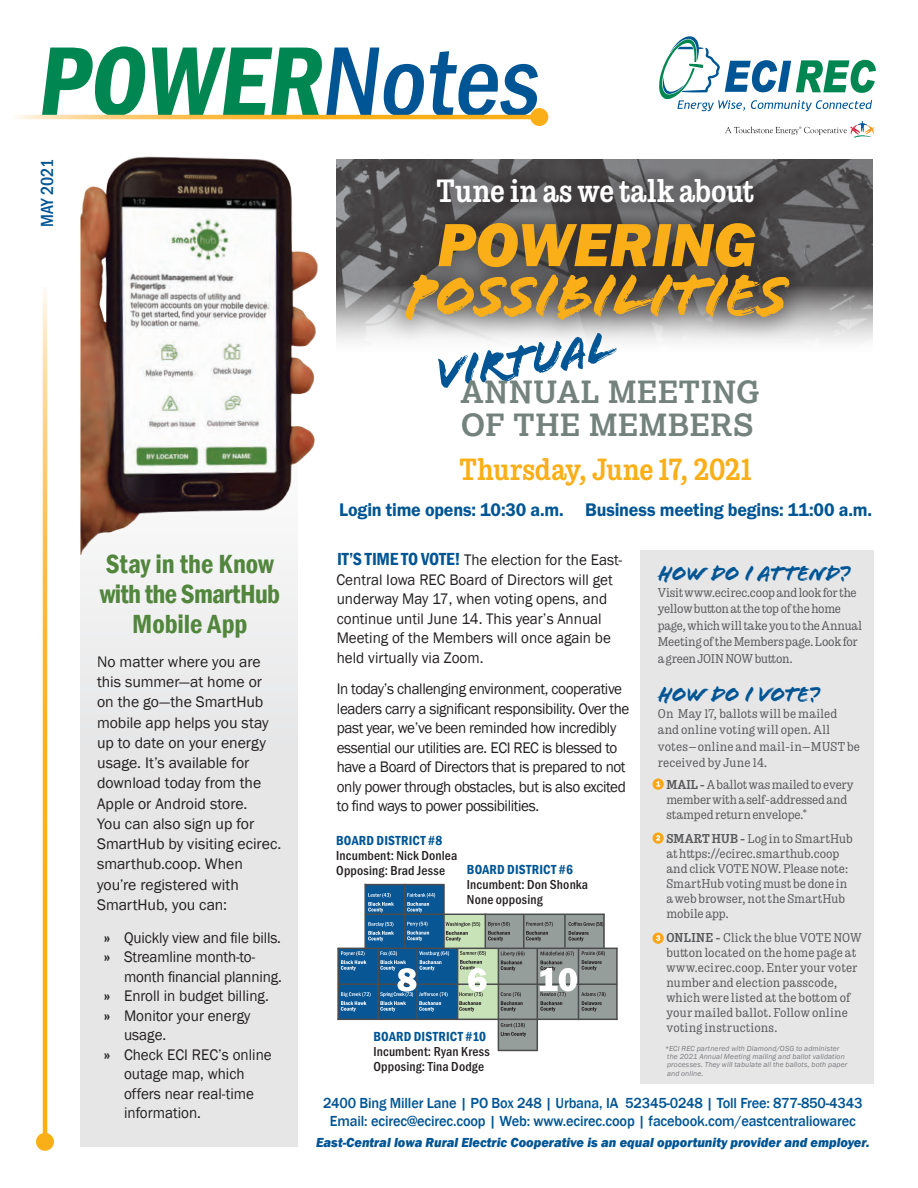
<style>
.page{position:relative;width:918px;height:1188px;background:#fff}
.page>*{position:absolute;margin:0;border:0;box-sizing:border-box;transform-origin:0 0}
.t1{font:italic 800 63px "Franklin Gothic";color:#faaf18}
.t2{font:62.4px "Flood Std";letter-spacing:-.025em;color:#faaf18}
.t3{font:46.8px "Flood Std";color:#005594}
._14_sans_serif_body{font:700 30.6px/33px "Lexia";letter-spacing:.02em;color:#74827d}
.t4{font:500 30px "Trevor";color:#fff}
.t5{font:500 28.5px "Trevor";color:#faaf18}
.t6{font:600 condensed 27px/30px "Franklin Gothic";letter-spacing:-.005em;color:#51863c;text-align:center}
.t7{font:22.5px "Flood Std";letter-spacing:-.02em;color:#005594}
._14_small_white_sans{font:18.9px "Franklin Gothic URW Dem";letter-spacing:-.01em;color:#005594;scale:.95 1}
.t8{font:500 condensed 18px "Franklin Gothic";color:#005594}
._14_sans_serif_body-2{font:15.75px/19.5px "Franklin Gothic";letter-spacing:-.01em;color:#231f20;scale:.96 1}
.Insert_-_Body_copy{font:15.75px/20.2px "Franklin Gothic";letter-spacing:-.005em;color:#231f20}
.t9{font:500 15px "Franklin Gothic";letter-spacing:-.01em;color:#005594;scale:.96 1}
._14_serif_body_copy{font:500 13.5px "Franklin Gothic URW Con";letter-spacing:.01em;color:#231f20}
.t10{font:italic 800 13.5px "Franklin Gothic";color:#005594;scale:.96 1}
._14_serif_body_copy-2{font:600 condensed 13.5px "Franklin Gothic";letter-spacing:.015em;color:#005594}
.t11{font:300 12px/15px "Trevor";letter-spacing:.005em;color:#57585a;scale:1.06 1}
._14_sans_caption{font:italic 7.5px/8.2px "Franklin Gothic";letter-spacing:.015em;color:#787a7d}
.s1{font-weight:600;font-stretch:condensed}
.s2{font-weight:600;font-stretch:condensed;font-size:18px;color:#005594}
.s3{font-weight:500}
</style>
<div class="page">
<svg style="left:42px;top:46px;width:496px;height:69px"></svg>
<svg style="left:725px;top:121px;width:149px;height:17px"></svg>
<svg style="left:659px;top:36px;width:217px;height:75px"></svg>
<svg style="left:16px;top:115px;width:514px;height:4px;background:#fbbd46"></svg>
<div style="left:530px;top:108px;width:18px;height:18px;background:#faaf18;border-radius:9px"></div>
<svg style="left:43px;top:290px;width:4px;height:843px;background:#fbbd45"></svg>
<svg style="left:36px;top:1133px;width:18px;height:18px"></svg>
<div style="left:81px;top:429px;width:217px;height:718px;background:#e6e6e7"></div>
<div style="left:640px;top:550px;width:234px;height:534px;background:#e6e6e7"></div>
<img style="left:81px;top:156px;width:237px;height:401px">
<img style="left:336px;top:159px;width:537px;height:184px">
<div style="left:381px;top:198px;width:432px;height:146px;background:#231f20;opacity:.64"></div>
<div style="left:424px;top:166px;width:343px;height:50px;background:#231f20;opacity:.25"></div>
<hr style="left:443px;top:884px;width:2px;height:64px;background:#4b4c4d">
<hr style="left:364px;top:884px;width:2px;height:64px;background:#4b4c4d">
<hr style="left:616px;top:948px;width:2px;height:72px;background:#4b4c4d">
<hr style="left:337px;top:948px;width:2px;height:72px;background:#4b4c4d">
<hr style="left:365px;top:884px;width:79px;height:1px;background:#4b4c4d">
<svg style="left:338px;top:885px;width:279px;height:166px"></svg>
<svg style="left:652px;top:778px;width:12px;height:12px"></svg>
<svg style="left:656px;top:781px;width:4px;height:6px"></svg>
<svg style="left:652px;top:832px;width:12px;height:12px"></svg>
<svg style="left:656px;top:835px;width:4px;height:6px"></svg>
<svg style="left:652px;top:933px;width:12px;height:11px"></svg>
<svg style="left:656px;top:935px;width:4px;height:6px"></svg>
<p class="t8" style="left:35px;top:227px;width:69px;rotate:-90deg">MAY 2021</p>
<p class="t6" style="left:100px;top:549px;width:182px">Stay in the Know with the SmartHub<br>Mobile App</p>
<p class="Insert_-_Body_copy" style="left:97px;top:652px;width:186px">No matter where you are this summer—at home or on the go—the SmartHub mobile app helps you stay up to date on your energy usage. It’s available for download today from the<br>Apple or Android store.<br>You can also sign up for<br>SmartHub by visiting ecirec. smarthub.coop. When you’re registered with<br>SmartHub, you can:</p>
<p class="_14_sans_serif_body-2" style="left:104px;top:928px;width:186px"><span class="s1">»</span> Quickly view and file bills.</p>
<p class="_14_sans_serif_body-2" style="left:124px;top:948px;width:166px;text-indent:-20px"><span class="s1">»</span> Streamline month-to&shy;month financial planning.</p>
<p class="_14_sans_serif_body-2" style="left:104px;top:987px;width:173px"><span class="s1">»</span> Enroll in budget billing.</p>
<p class="_14_sans_serif_body-2" style="left:124px;top:1006px;width:133px;text-indent:-20px"><span class="s1">»</span> Monitor your energy usage.</p>
<p class="_14_sans_serif_body-2" style="left:124px;top:1045px;width:155px;text-indent:-20px"><span class="s1">»</span> Check ECI REC’s online outage map, which offers near real-time information.</p>
<p class="t4" style="left:437px;top:170px;width:319px">Tune in as we talk about</p>
<p class="t1" style="left:437px;top:204px;width:320px">POWERING</p>
<p class="t2" style="left:405px;top:260px;width:386px">POSSIBILITIES</p>
<p class="t3" style="left:432px;top:348px;width:181px;rotate:-9deg">VIRTUAL</p>
<p class="_14_sans_serif_body" style="left:460px;top:374px;width:301px">ANNUAL MEETING<br>OF THE MEMBERS</p>
<p class="t5" style="left:460px;top:449px;width:294px">Thursday, June 17, 2021</p>
<p class="_14_small_white_sans" style="left:339px;top:498px;width:562px">Login time opens: 10:30 a.m. Business meeting begins: 11:00 a.m.</p>
<p class="_14_sans_serif_body-2" style="left:337px;top:551px;width:299px"><span class="s2">IT’S TIME TO VOTE!</span> The election for the East-Central Iowa REC Board of Directors will get underway May 17, when voting opens, and continue until June 14. This year’s Annual Meeting of the Members will once again be held virtually via Zoom.</p>
<p class="_14_sans_serif_body-2" style="left:337px;top:680px;width:306px">In today’s challenging environment, cooperative leaders carry a significant responsibility. Over the past year, we’ve been reminded how incredibly essential our utilities are. ECI REC is blessed to have a Board of Directors that is prepared to not only power through obstacles, but is also excited to find ways to power possibilities.</p>
<p class="_14_serif_body_copy-2" style="left:336px;top:831px;width:108px">BOARD DISTRICT #8</p>
<p class="_14_serif_body_copy" style="left:336px;top:846px;width:122px">Incumbent: Nick Donlea</p>
<p class="_14_serif_body_copy" style="left:336px;top:861px;width:110px">Opposing: Brad Jesse</p>
<p class="_14_serif_body_copy-2" style="left:467px;top:860px;width:107px">BOARD DISTRICT #6</p>
<p class="_14_serif_body_copy" style="left:467px;top:875px;width:123px">Incumbent: Don Shonka</p>
<p class="_14_serif_body_copy" style="left:467px;top:890px;width:77px">None opposing</p>
<p class="_14_serif_body_copy-2" style="left:374px;top:1027px;width:114px">BOARD DISTRICT #10</p>
<p class="_14_serif_body_copy" style="left:374px;top:1042px;width:118px">Incumbent: Ryan Kress</p>
<p class="_14_serif_body_copy" style="left:374px;top:1057px;width:112px">Opposing: Tina Dodge</p>
<p class="t7" style="left:658px;top:561px;width:194px">HOW DO I ATTEND?</p>
<p class="t11" style="left:658px;top:584px;width:194px;line-height:16.5px">Visit www.ecirec.coop and look for the yellow button at the top of the home page, which will take you to the Annual Meeting of the Members page. Look for a green JOIN NOW button.</p>
<p class="t7" style="left:658px;top:682px;width:164px">HOW DO I VOTE?</p>
<p class="t11" style="left:658px;top:705px;width:192px;line-height:16.5px">On May 17, ballots will be mailed and online voting will open. All votes—online and mail-in—MUST be received by June 14.</p>
<p class="t11" style="left:666px;top:777px;width:178px"><span class="s3">MAIL -</span> A ballot was mailed to every member with a self-addressed and stamped return envelope.*</p>
<p class="t11" style="left:666px;top:831px;width:177px"><span class="s3">SMART HUB -</span> Log in to SmartHub at https://ecirec.smarthub.coop and click VOTE NOW. Please note:<br>SmartHub voting must be done in a web browser, not the SmartHub mobile app.</p>
<p class="t11" style="left:666px;top:930px;width:186px"><span class="s3">ONLINE -</span> Click the blue VOTE NOW button located on the home page at www.ecirec.coop. Enter your voter number and election passcode, which were listed at the bottom of your mailed ballot. Follow online voting instructions.</p>
<p class="_14_sans_caption" style="left:665px;top:1044px;width:184px">*ECI REC partnered with Diamond/OSG to administer the 2021 Annual Meeting mailing and ballot validation processes. They will tabulate all the ballots, both paper and online.</p>
<p class="t9" style="left:323px;top:1094px;width:563px">2400 Bing Miller Lane | PO Box 248 | Urbana, IA 52345-0248 | Toll Free: 877-850-4343</p>
<p class="t9" style="left:330px;top:1112px;width:550px">Email: ecirec@ecirec.coop | Web: www.ecirec.coop | facebook.com/eastcentraliowarec</p>
<p class="t10" style="left:316px;top:1134px;width:578px">East-Central Iowa Rural Electric Cooperative is an equal opportunity provider and employer.</p>
</div>
